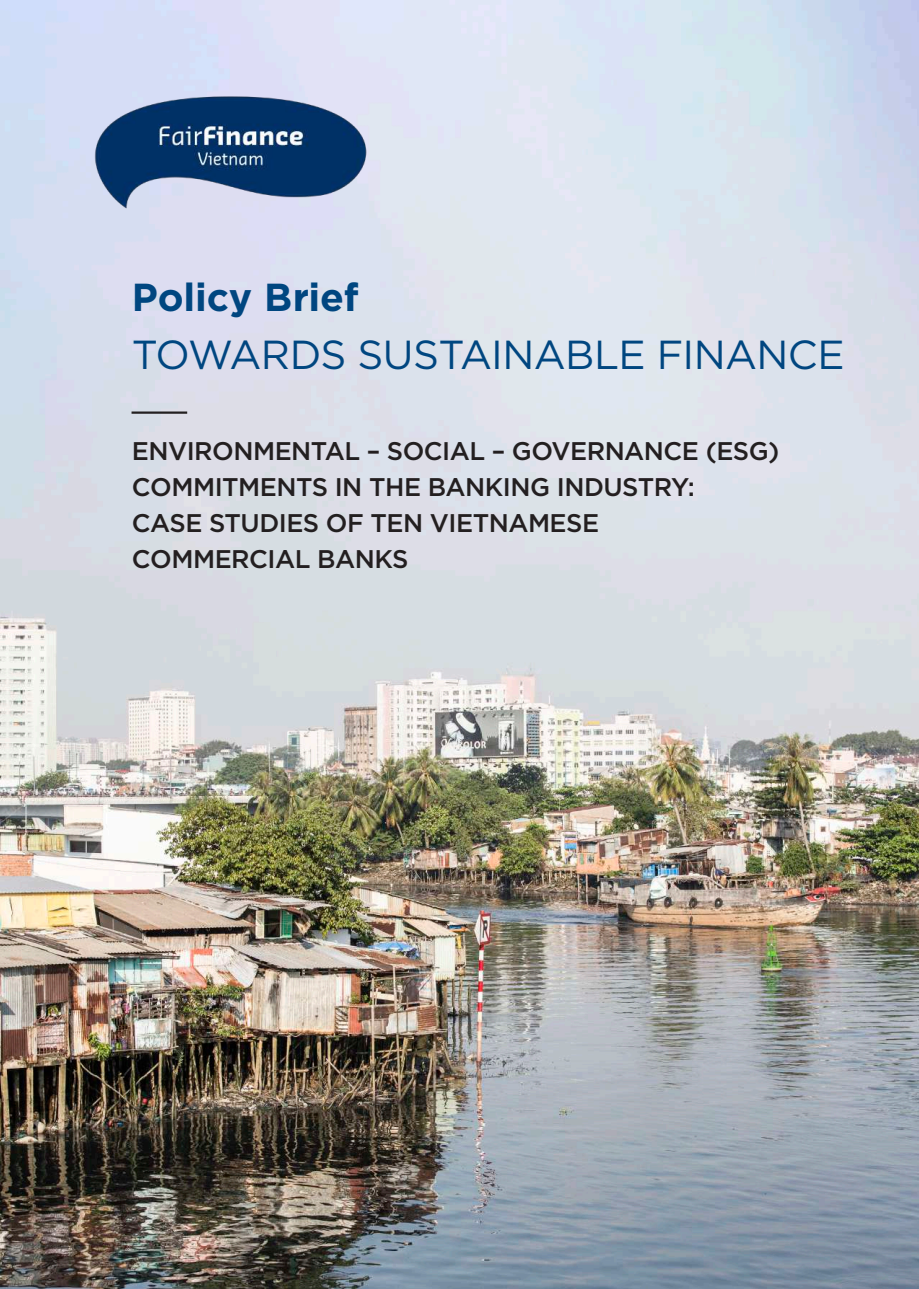
<style>
.page{position:relative;width:919px;height:1289px;background:#fff}
.page>*{position:absolute;margin:0;border:0;box-sizing:border-box;transform-origin:0 0}
.t1{font:40.5px "SVN Gotham";letter-spacing:-.015em;color:#004680}
.t2{font:700 39px "SVN Gotham";letter-spacing:-.005em;color:#004680}
.t3{font:25.5px/36px "SVN Gotham";letter-spacing:-.02em;color:#231f20}
</style>
<div class="page">
<img style="left:0;top:0;width:918px;height:1288px">
<img style="left:89px;top:89px;width:284px;height:126px">
<hr style="left:131px;top:411px;width:56px;height:3px;background:#231f20">
<h2 class="t2" style="left:132px;top:265px;width:228px">Policy Brief</h2>
<h1 class="t1" style="left:132px;top:325px;width:714px">TOWARDS SUSTAINABLE FINANCE</h1>
<p class="t3" style="left:132px;top:431px;width:649px">ENVIRONMENTAL – SOCIAL – GOVERNANCE (ESG)<br>COMMITMENTS IN THE BANKING INDUSTRY:<br>CASE STUDIES OF TEN VIETNAMESE<br>COMMERCIAL BANKS</p>
</div>
